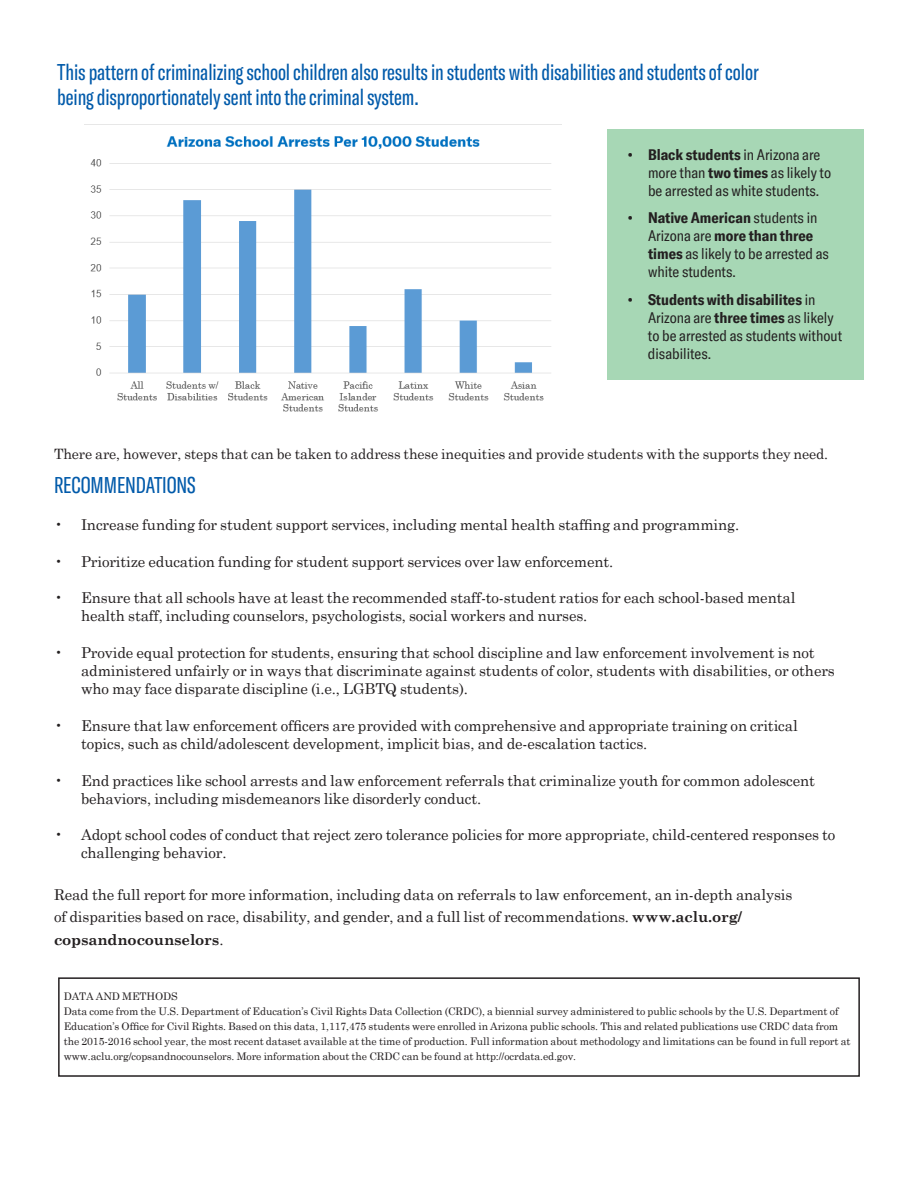
<style>
.page{position:relative;width:918px;height:1188px;background:#fff}
.page>*{position:absolute;margin:0;border:0;box-sizing:border-box;transform-origin:0 0}
.Case_Study_Subtitle{font:extra-condensed 22.5px/25.5px "GT America";letter-spacing:-.005em;color:#015aaa}
.Case_Study_Subtitle-2{font:15px/18px "Century Schoolbook";letter-spacing:-.01em;color:#231f20}
.t1{font:condensed 15px/18px "GT America";color:#231f20}
.Case_Study_Subtitle-3{font:14.25px "Century Schoolbook";letter-spacing:-.01em;color:#231f20}
.Case_Study_Subtitle-4{font:10.5px/15px "Century Schoolbook";letter-spacing:-.01em;color:#231f20}
.s1{font-weight:700}
</style>
<div class="page">
<img style="left:84px;top:124px;width:478px;height:288px">
<div style="left:608px;top:129px;width:256px;height:250px;background:#a7d7b5"></div>
<div style="left:58px;top:977px;width:802px;height:100px;border:2px solid #231f20"></div>
<p class="Case_Study_Subtitle" style="left:57px;top:59px;width:703px">This pattern of criminalizing school children also results in students with disabilities and students of color being disproportionately sent into the criminal system.</p>
<p class="t1" style="left:648px;top:146px;width:185px;text-indent:-20px"><span class="s1">• Black students</span> in Arizona are more than <span class="s1">two times</span> as likely to be arrested as white students.</p>
<p class="t1" style="left:648px;top:209px;width:183px;text-indent:-20px"><span class="s1">• Native American</span> students in<br>Arizona are <span class="s1">more than three times</span> as likely to be arrested as white students.</p>
<p class="t1" style="left:648px;top:290px;width:196px;text-indent:-20px"><span class="s1">• Students with disabilites</span> in<br>Arizona are <span class="s1">three times</span> as likely to be arrested as students without disabilites.</p>
<p class="Case_Study_Subtitle-3" style="left:54px;top:442px;width:776px">There are, however, steps that can be taken to address these inequities and provide students with the supports they need.</p>
<p class="Case_Study_Subtitle" style="left:54px;top:473px;width:143px">RECOMMENDATIONS</p>
<p class="Case_Study_Subtitle-2" style="left:54px;top:514px;width:687px">• Increase funding for student support services, including mental health staffing and programming.</p>
<p class="Case_Study_Subtitle-2" style="left:54px;top:551px;width:561px">• Prioritize education funding for student support services over law enforcement.</p>
<p class="Case_Study_Subtitle-2" style="left:81px;top:588px;width:716px;text-indent:-27px">• Ensure that all schools have at least the recommended staff-to-student ratios for each school-based mental health staff, including counselors, psychologists, social workers and nurses.</p>
<p class="Case_Study_Subtitle-2" style="left:81px;top:642px;width:755px;text-indent:-27px">• Provide equal protection for students, ensuring that school discipline and law enforcement involvement is not administered unfairly or in ways that discriminate against students of color, students with disabilities, or others who may face disparate discipline (i.e., LGBTQ students).</p>
<p class="Case_Study_Subtitle-2" style="left:81px;top:715px;width:718px;text-indent:-27px">• Ensure that law enforcement officers are provided with comprehensive and appropriate training on critical topics, such as child/adolescent development, implicit bias, and de-escalation tactics.</p>
<p class="Case_Study_Subtitle-2" style="left:81px;top:770px;width:736px;text-indent:-27px">• End practices like school arrests and law enforcement referrals that criminalize youth for common adolescent behaviors, including misdemeanors like disorderly conduct.</p>
<p class="Case_Study_Subtitle-2" style="left:81px;top:825px;width:756px;text-indent:-27px">• Adopt school codes of conduct that reject zero tolerance policies for more appropriate, child-centered responses to challenging behavior.</p>
<p class="Case_Study_Subtitle-2" style="left:54px;top:882px;width:740px;line-height:22.5px">Read the full report for more information, including data on referrals to law enforcement, an in-depth analysis of disparities based on race, disability, and gender, and a full list of recommendations. <span class="s1">www.aclu.org/ copsandnocounselors</span>.</p>
<p class="Case_Study_Subtitle-4" style="left:64px;top:988px;width:788px">DATA AND METHODS<br>Data come from the U.S. Department of Education’s Civil Rights Data Collection (CRDC), a biennial survey administered to public schools by the U.S. Department of Education’s Office for Civil Rights. Based on this data, 1,117,475 students were enrolled in Arizona public schools. This and related publications use CRDC data from the 2015-2016 school year, the most recent dataset available at the time of production. Full information about methodology and limitations can be found in full report at www.aclu.org/copsandnocounselors. More information about the CRDC can be found at http://ocrdata.ed.gov.</p>
</div>
